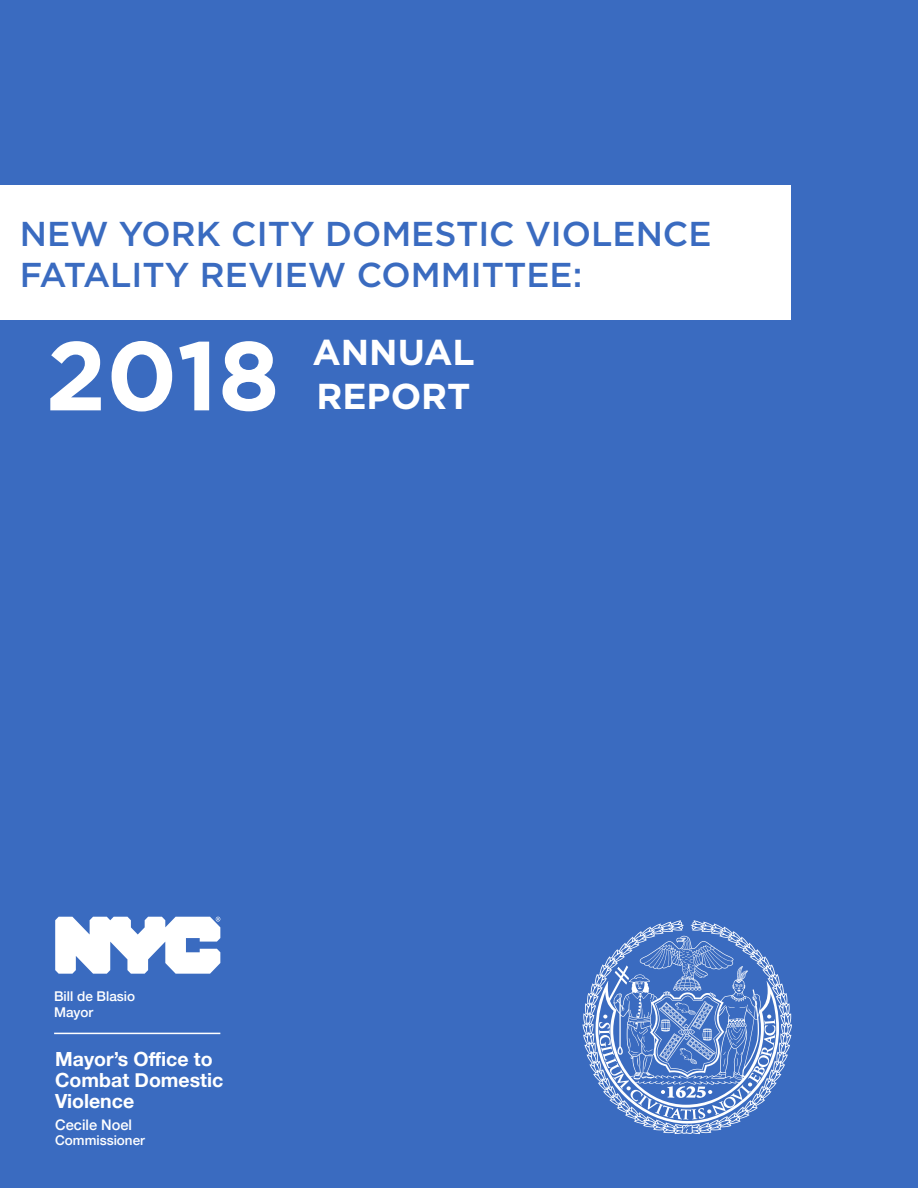
<style>
.page{position:relative;width:918px;height:1188px;background:#3a6bc0}
.page>*{position:absolute;margin:0;border:0;box-sizing:border-box;transform-origin:0 0}
.t1{font:700 97.5px "Gotham";color:#fff}
.t2{font:700 36px "Gotham";color:#fff}
.t3{font:500 34.5px "Gotham";color:#3a6bc0}
.t4{font:700 19.5px "Helvetica Neue";color:#fff}
.t5{font:500 14.7px "Helvetica Neue";color:#fff}
.t6{font:500 13.5px "Helvetica Neue";color:#fff}
</style>
<div class="page">
<div style="left:0;top:185px;width:791px;height:135px;background:#fff"></div>
<svg style="left:583px;top:920px;width:209px;height:214px"></svg>
<svg style="left:55px;top:917px;width:165px;height:57px"></svg>
<hr style="left:54px;top:1033px;width:166px;height:1px;background:#fff">
<p class="t3" style="left:20px;top:211px;width:693px">NEW YORK CITY DOMESTIC VIOLENCE</p>
<p class="t3" style="left:20px;top:252px;width:564px">FATALITY REVIEW COMMITTEE:</p>
<p class="t1" style="left:46px;top:311px;width:236px">2018</p>
<p class="t2" style="left:312px;top:329px;width:164px">ANNUAL</p>
<p class="t2" style="left:316px;top:372px;width:156px">REPORT</p>
<p class="t6" style="left:54px;top:985px;width:83px">Bill de Blasio</p>
<p class="t6" style="left:54px;top:1001px;width:41px">Mayor</p>
<p class="t4" style="left:55px;top:1044px;width:159px">Mayor’s Office to</p>
<p class="t4" style="left:55px;top:1065px;width:170px">Combat Domestic</p>
<p class="t4" style="left:55px;top:1086px;width:81px">Violence</p>
<p class="t5" style="left:55px;top:1113px;width:78px">Cecile Noel</p>
<p class="t6" style="left:55px;top:1130px;width:91px">Commissioner</p>
</div>
